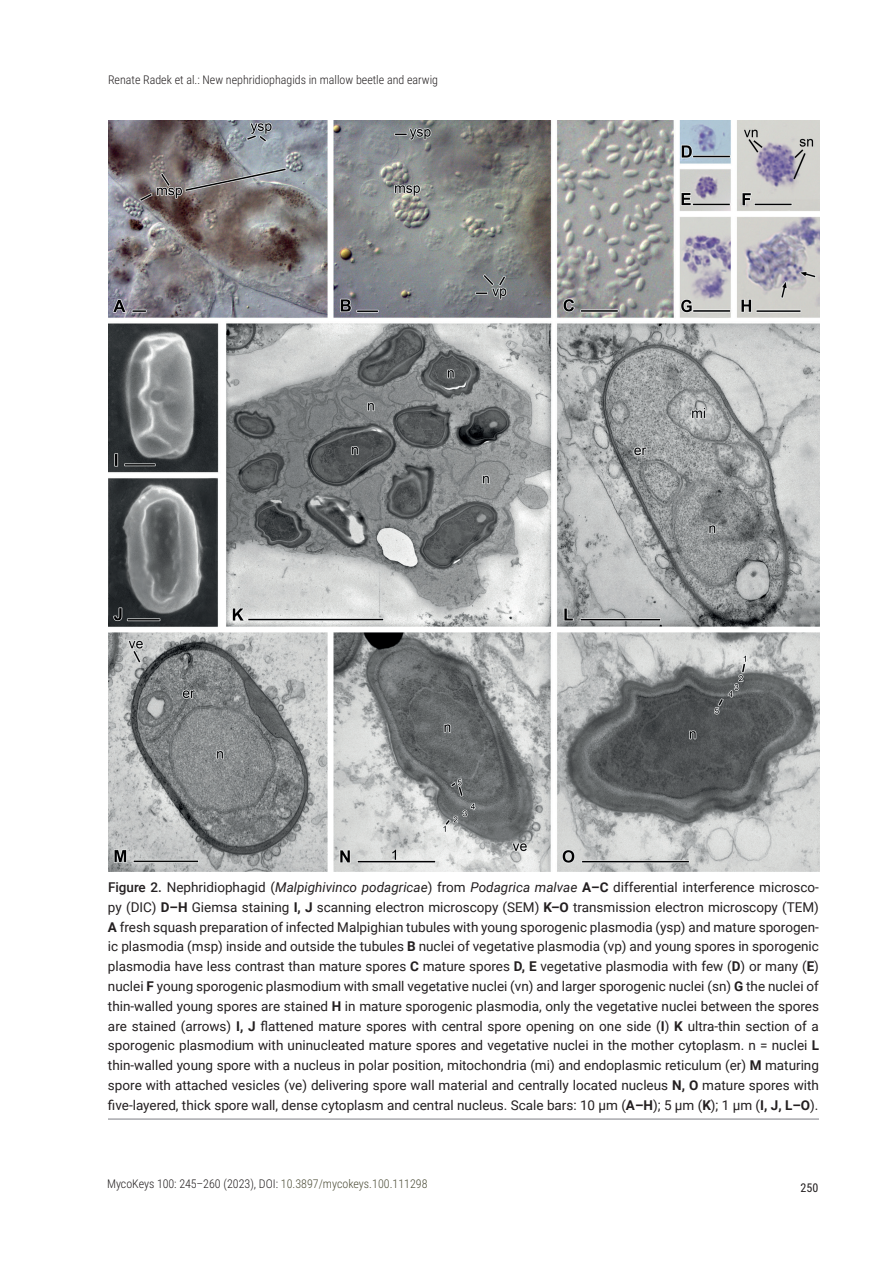
<style>
.page{position:relative;width:893px;height:1263px;background:#fff}
.page>*{position:absolute;margin:0;border:0;box-sizing:border-box;transform-origin:0 0}
.t1{font:13.5px/19.8px "Roboto";color:#231f20;text-align:justify}
.t2{font:300 12px "Roboto Condensed";color:#231f20}
.t3{font:12px "Roboto Condensed";color:#231f20}
.s1{font-weight:500}
.s2{font-style:italic}
.s3{font-weight:700}
.s4{color:#4c4d37}
</style>
<div class="page">
<img style="left:108px;top:121px;width:711px;height:750px">
<hr style="left:108px;top:1118px;width:711px;height:2px;background:#a8a9ad">
<p class="t2" style="left:108px;top:71px;width:331px">Renate Radek et al.: New nephridiophagids in mallow beetle and earwig</p>
<p class="t1" style="left:108px;top:877px;width:712px"><span class="s1">Figure 2.</span> Nephridiophagid (<span class="s2">Malpighivinco podagricae</span>) from <span class="s2">Podagrica malvae</span> <span class="s3">A–C</span> differential interference microsco&shy;py (DIC) <span class="s3">D–H</span> Giemsa staining <span class="s3">I, J</span> scanning electron microscopy (SEM) <span class="s3">K–O</span> transmission electron microscopy (TEM)<br><span class="s3">A</span> fresh squash preparation of infected Malpighian tubules with young sporogenic plasmodia (ysp) and mature sporogen&shy;ic plasmodia (msp) inside and outside the tubules <span class="s3">B</span> nuclei of vegetative plasmodia (vp) and young spores in sporogenic plasmodia have less contrast than mature spores <span class="s3">C</span> mature spores <span class="s3">D, E</span> vegetative plasmodia with few (<span class="s3">D</span>) or many (<span class="s3">E</span>) nuclei <span class="s3">F</span> young sporogenic plasmodium with small vegetative nuclei (vn) and larger sporogenic nuclei (sn) <span class="s3">G</span> the nuclei of thin-walled young spores are stained <span class="s3">H</span> in mature sporogenic plasmodia, only the vegetative nuclei between the spores are stained (arrows) <span class="s3">I, J</span> flattened mature spores with central spore opening on one side (<span class="s3">I</span>) <span class="s3">K</span> ultra-thin section of a sporogenic plasmodium with uninucleated mature spores and vegetative nuclei in the mother cytoplasm. n = nuclei <span class="s3">L </span>thin-walled young spore with a nucleus in polar position, mitochondria (mi) and endoplasmic reticulum (er) <span class="s3">M</span> maturing spore with attached vesicles (ve) delivering spore wall material and centrally located nucleus <span class="s3">N, O</span> mature spores with five-layered, thick spore wall, dense cytoplasm and central nucleus. Scale bars: 10 µm (<span class="s3">A–H</span>); 5 µm (<span class="s3">K</span>); 1 µm (<span class="s3">I, J, L–O</span>).</p>
<p class="t2" style="left:107px;top:1175px;width:322px">MycoKeys 100: 245–260 (2023), DOI: <span class="s4">10.3897/mycokeys.100.111298</span></p>
<p class="t3" style="left:801px;top:1179px;width:19px">250</p>
</div>
